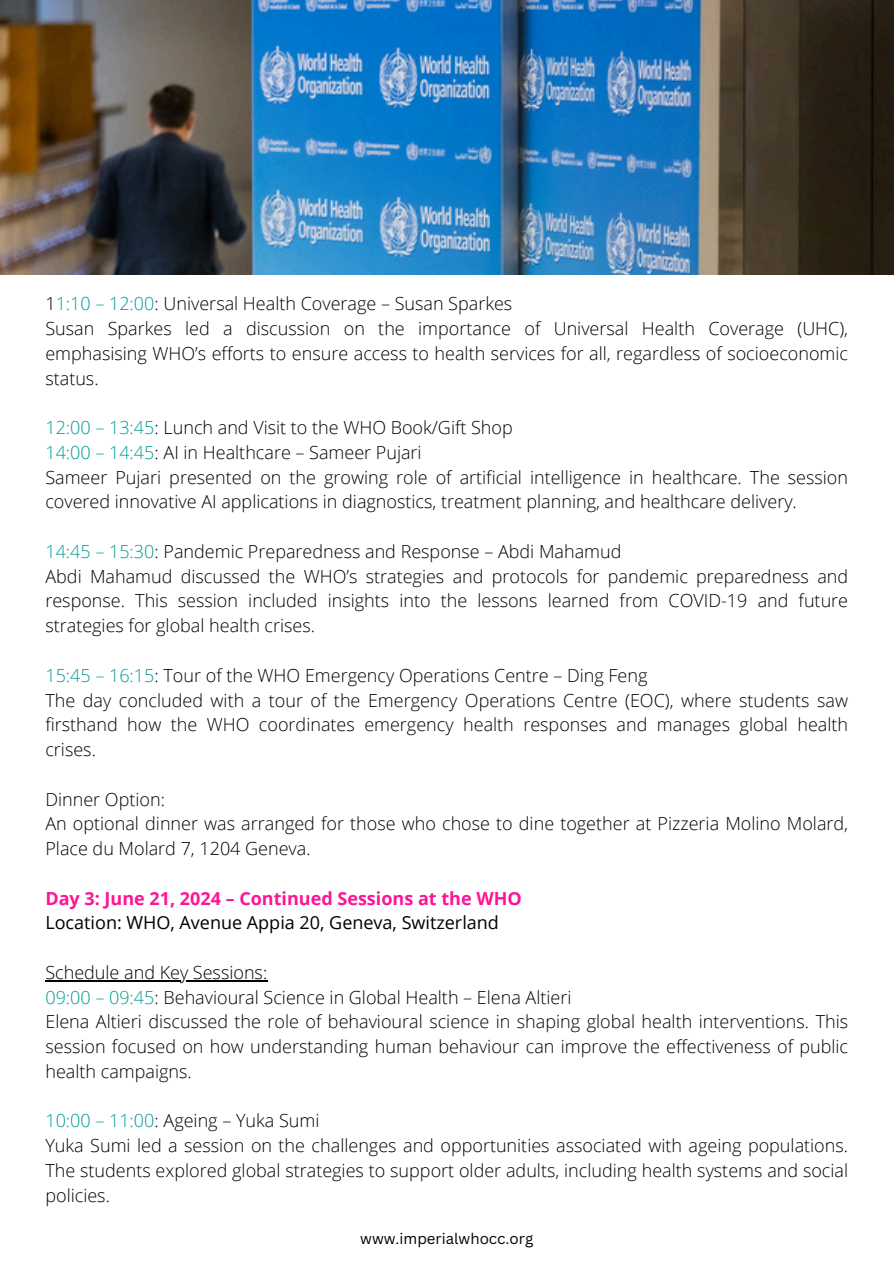
<style>
.page{position:relative;width:894px;height:1264px;background:#fff}
.page>*{position:absolute;margin:0;border:0;box-sizing:border-box;transform-origin:0 0}
.t1{font:300 18px/24.8px "Open Sans";color:#000}
.t2{font:18px/24.8px "Open Sans";color:#000}
.t3{font:15px "Canva Sans";color:#000}
.s1{color:#019d97}
.s2{font-weight:700;color:#ff1495}
</style>
<div class="page">
<hr style="left:45px;top:980px;width:222px;height:1px;background:#000">
<img style="left:0;top:0;width:893px;height:274px">
<p class="t1" style="left:45px;top:291px;width:804px">1<span class="s1">1:10 – 12:00</span>: Universal Health Coverage – Susan Sparkes<br>Susan Sparkes led a discussion on the importance of Universal Health Coverage (UHC), emphasising WHO’s efforts to ensure access to health services for all, regardless of socioeconomic status.</p>
<h1 class="t1" style="left:45px;top:415px;width:804px"><span class="s1">12:00 – 13:45</span>: Lunch and Visit to the WHO Book/Gift Shop<br><span class="s1">14:00 – 14:45</span>: AI in Healthcare – Sameer Pujari<br>Sameer Pujari presented on the growing role of artificial intelligence in healthcare. The session covered innovative AI applications in diagnostics, treatment planning, and healthcare delivery.</h1>
<h1 class="t1" style="left:45px;top:538px;width:804px"><span class="s1">14:45 – 15:30</span>: Pandemic Preparedness and Response – Abdi Mahamud<br>Abdi Mahamud discussed the WHO’s strategies and protocols for pandemic preparedness and response. This session included insights into the lessons learned from COVID-19 and future strategies for global health crises.</h1>
<h1 class="t1" style="left:45px;top:662px;width:804px"><span class="s1">15:45 – 16:15</span>: Tour of the WHO Emergency Operations Centre – Ding Feng<br>The day concluded with a tour of the Emergency Operations Centre (EOC), where students saw firsthand how the WHO coordinates emergency health responses and manages global health crises.</h1>
<h1 class="t1" style="left:45px;top:786px;width:804px">Dinner Option:<br>An optional dinner was arranged for those who chose to dine together at Pizzeria Molino Molard,<br>Place du Molard 7, 1204 Geneva.</h1>
<h1 class="t2" style="left:45px;top:885px;width:478px"><span class="s2">Day 3: June 21, 2024 – Continued Sessions at the WHO<br></span>Location: WHO, Avenue Appia 20, Geneva, Switzerland</h1>
<h1 class="t1" style="left:45px;top:959px;width:804px">Schedule and Key Sessions:<br><span class="s1">09:00 – 09:45</span>: Behavioural Science in Global Health – Elena Altieri<br>Elena Altieri discussed the role of behavioural science in shaping global health interventions. This session focused on how understanding human behaviour can improve the effectiveness of public health campaigns.</h1>
<h1 class="t1" style="left:45px;top:1108px;width:804px"><span class="s1">10:00 – 11:00</span>: Ageing – Yuka Sumi<br>Yuka Sumi led a session on the challenges and opportunities associated with ageing populations.<br>The students explored global strategies to support older adults, including health systems and social policies.</h1>
<h1 class="t3" style="left:360px;top:1228px;width:174px">www.imperialwhocc.org</h1>
</div>
